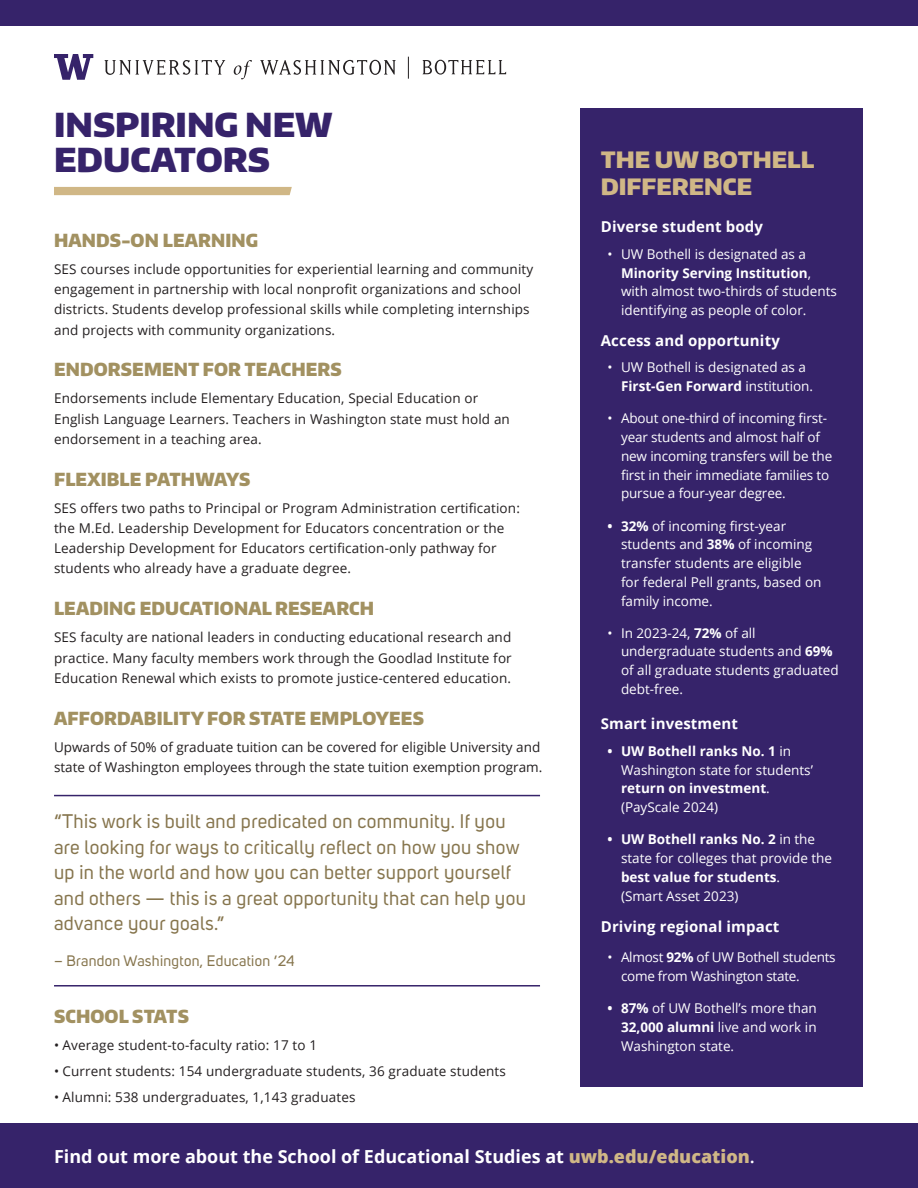
<style>
.page{position:relative;width:918px;height:1188px;background:#fff}
.page>*{position:absolute;margin:0;border:0;box-sizing:border-box;transform-origin:0 0}
.t1{font:900 33px/34.5px "Encode Sans Normal";color:#36236a}
.t2{font:900 22.5px/27px "Encode Sans Normal";color:#d0b786}
.t3{font:19.5px/25.5px "Uni Sans";letter-spacing:.02em;color:#86754d}
.t4{font:900 18px "Encode Sans Narrow";letter-spacing:.01em;color:#a29161}
.t5{font:700 18px "Open Sans";color:#fff}
.t6{font:700 15px "Open Sans";letter-spacing:.01em;color:#fff}
.t7{font:15px "Uni Sans";letter-spacing:.02em;color:#86754d}
.t8{font:13.5px/20.2px "Open Sans";letter-spacing:.01em;color:#231f20}
.t9{font:13.5px/18.8px "Open Sans";color:#fff}
.t10{font:13.5px/18.8px "Open Sans";letter-spacing:-.02em;color:#fff}
.s1{font-weight:700}
.s2{font-weight:800;color:#d0b786}
.s3{font-weight:600}
</style>
<div class="page">
<svg style="left:54px;top:54px;width:39px;height:26px"></svg>
<svg style="left:408px;top:57px;width:1px;height:22px"></svg>
<svg style="left:104px;top:60px;width:292px;height:19px"></svg>
<svg style="left:422px;top:60px;width:84px;height:15px"></svg>
<div style="left:0;top:0;width:918px;height:26px;background:#36236a"></div>
<hr style="left:54px;top:795px;width:486px;height:1px;background:#36236a">
<hr style="left:54px;top:985px;width:486px;height:2px;background:#36236a">
<div style="left:54px;top:187px;width:238px;height:8px;background:#d0b786"></div>
<div style="left:0;top:1124px;width:918px;height:64px;background:#36236a"></div>
<div style="left:580px;top:108px;width:283px;height:978px;background:#36236a"></div>
<h2 class="t1" style="left:54px;top:107px;width:280px">INSPIRING NEW<br>EDUCATORS</h2>
<h3 class="t4" style="left:54px;top:228px;width:206px">HANDS-ON LEARNING</h3>
<p class="t8" style="left:54px;top:258px;width:481px">SES courses include opportunities for experiential learning and community engagement in partnership with local nonprofit organizations and school districts. Students develop professional skills while completing internships and projects with community organizations.</p>
<h3 class="t4" style="left:54px;top:358px;width:289px">ENDORSEMENT FOR TEACHERS</h3>
<p class="t8" style="left:54px;top:388px;width:457px">Endorsements include Elementary Education, Special Education or<br>English Language Learners. Teachers in Washington state must hold an endorsement in a teaching area.</p>
<h3 class="t4" style="left:54px;top:467px;width:198px">FLEXIBLE PATHWAYS</h3>
<p class="t8" style="left:54px;top:497px;width:467px">SES offers two paths to Principal or Program Administration certification: the M.Ed. Leadership Development for Educators concentration or the Leadership Development for Educators certification-only pathway for students who already have a graduate degree.</p>
<h3 class="t4" style="left:54px;top:597px;width:322px">LEADING EDUCATIONAL RESEARCH</h3>
<p class="t8" style="left:54px;top:627px;width:459px;text-align:justify">SES faculty are national leaders in conducting educational research and practice. Many faculty members work through the Goodlad Institute for Education Renewal which exists to promote justice-centered education.</p>
<h3 class="t4" style="left:54px;top:706px;width:371px">AFFORDABILITY FOR STATE EMPLOYEES</h3>
<p class="t8" style="left:54px;top:736px;width:490px">Upwards of 50% of graduate tuition can be covered for eligible University and state of Washington employees through the state tuition exemption program.</p>
<p class="t3" style="left:54px;top:809px;width:473px">“This work is built and predicated on community. If you are looking for ways to critically reflect on how you show up in the world and how you can better support yourself and others — this is a great opportunity that can help you advance your goals.”</p>
<p class="t7" style="left:54px;top:952px;width:242px">– Brandon Washington, Education ’24</p>
<h3 class="t4" style="left:54px;top:1004px;width:136px">SCHOOL STATS</h3>
<p class="t8" style="left:54px;top:1034px;width:265px">• Average student-to-faculty ratio: 17 to 1</p>
<p class="t8" style="left:54px;top:1060px;width:453px">• Current students: 154 undergraduate students, 36 graduate students</p>
<p class="t8" style="left:54px;top:1087px;width:303px">• Alumni: 538 undergraduates, 1,143 graduates</p>
<h3 class="t2" style="left:601px;top:145px;width:215px">THE UW BOTHELL<br>DIFFERENCE</h3>
<p class="t6" style="left:601px;top:216px;width:164px">Diverse student body</p>
<p class="t9" style="left:621px;top:244px;width:217px;text-indent:-14px">• UW Bothell is designated as a<br><span class="s1">Minority Serving Institution</span>, with almost two-thirds of students identifying as people of color.</p>
<p class="t6" style="left:601px;top:330px;width:181px">Access and opportunity</p>
<p class="t9" style="left:621px;top:358px;width:194px;text-indent:-14px">• UW Bothell is designated as a<br><span class="s1">First-Gen Forward</span> institution.</p>
<p class="t9" style="left:621px;top:409px;width:213px;text-indent:-14px">• About one-third of incoming first&shy;year students and almost half of new incoming transfers will be the first in their immediate families to pursue a four-year degree.</p>
<p class="t9" style="left:621px;top:516px;width:202px;text-indent:-14px"><span class="s1">• 32%</span> of incoming first-year students and <span class="s1">38%</span> of incoming transfer students are eligible for federal Pell grants, based on family income.</p>
<p class="t9" style="left:621px;top:623px;width:219px;text-indent:-14px">• In 2023-24, <span class="s1">72%</span> of all undergraduate students and <span class="s1">69% </span>of all graduate students graduated debt-free.</p>
<p class="t6" style="left:601px;top:713px;width:139px">Smart investment</p>
<p class="t9" style="left:621px;top:741px;width:193px;text-indent:-14px"><span class="s1">• UW Bothell ranks No. 1</span> in<br>Washington state for students’ <span class="s1">return on investment</span>. (PayScale 2024)</p>
<p class="t9" style="left:621px;top:830px;width:213px;text-indent:-14px"><span class="s1">• UW Bothell ranks No. 2</span> in the state for colleges that provide the <span class="s1">best value for students</span>.<br>(Smart Asset 2023)</p>
<p class="t6" style="left:601px;top:916px;width:180px">Driving regional impact</p>
<p class="t10" style="left:621px;top:948px;width:216px;text-indent:-14px">• Almost <span class="s1">92%</span> of UW Bothell students come from Washington state.</p>
<p class="t9" style="left:621px;top:999px;width:197px;text-align:justify;text-indent:-14px"><span class="s1">• 87%</span> of UW Bothell’s more than <span class="s1">32,000 alumni</span> live and work in Washington state.</p>
<p class="t5" style="left:54px;top:1143px;width:702px">Find out more about the School of Educational Studies at <span class="s2">uwb.edu/education</span><span class="s3">.</span></p>
</div>
